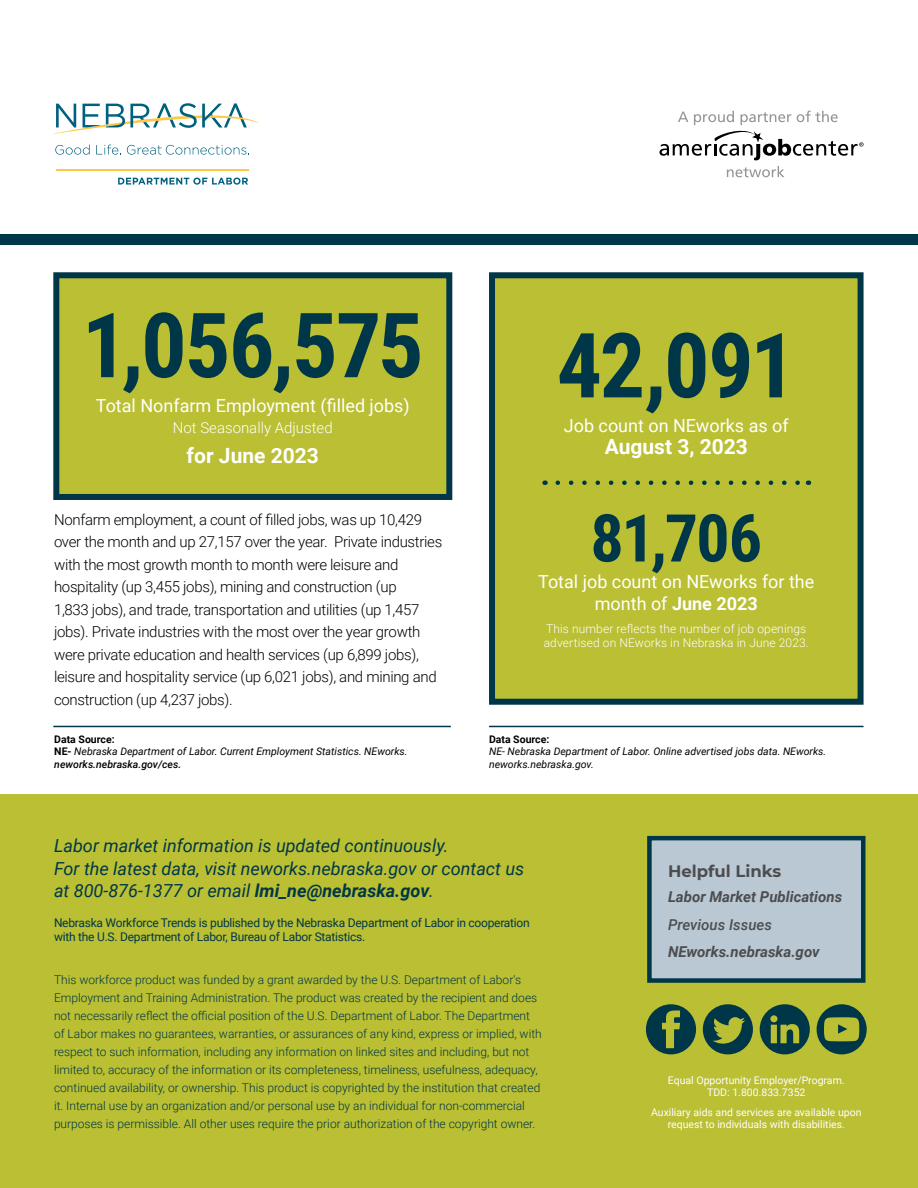
<style>
.page{position:relative;width:918px;height:1188px;background:#fff}
.page>*{position:absolute;margin:0;border:0;box-sizing:border-box;transform-origin:0 0}
.Body{font:700 90px "Roboto Condensed";letter-spacing:-.02em;color:#003748}
.Body-2{font:700 66px "Roboto Condensed";color:#003748}
.Body-3{font:700 21px "Roboto";color:#fff}
.Body-4{font:italic 18px/22.5px "Roboto";color:#003748}
.Body-5{font:18px/21.6px "Roboto";color:#fff;text-align:center}
.t1{font:700 16.5px "Montserrat";color:#4d4d4f}
.Body-6{font:300 15px/22.5px "Roboto";letter-spacing:-.02em;color:#000}
.t2{font:italic 700 15px "Roboto";color:#4d4d4f}
.Body-7{font:300 15px "Roboto";color:#fff}
.t3{font:italic 500 15px "Roboto";color:#4d4d4f}
.t4{font:300 12px/18px "Roboto";color:#003748}
.t5{font:12px/14.4px "Roboto";letter-spacing:-.02em;color:#003748}
.Body-8{font:300 12px/14.4px "Roboto";letter-spacing:.01em;color:#fff}
.Sources{font:italic 10.5px "Roboto";color:#000}
.t6{font:10.5px/12.6px "Roboto";color:#fff;text-align:center}
.Sources-2{font:italic 500 10.5px "Roboto";color:#000}
.Sources-3{font:700 10.5px "Roboto";color:#000}
.s1{font-weight:700;font-style:normal}
.s2{font-weight:700}
</style>
<div class="page">
<hr style="left:56px;top:169px;width:193px;height:1px;background:#ffc843">
<svg style="left:55px;top:145px;width:35px;height:10px"></svg>
<svg style="left:96px;top:145px;width:25px;height:10px"></svg>
<svg style="left:127px;top:145px;width:122px;height:10px"></svg>
<svg style="left:53px;top:103px;width:206px;height:31px"></svg>
<svg style="left:118px;top:178px;width:130px;height:7px"></svg>
<div style="left:0;top:795px;width:918px;height:393px;background:#babf33"></div>
<div style="left:0;top:234px;width:918px;height:11px;background:#003748"></div>
<div style="left:647px;top:836px;width:219px;height:147px;background:#b9c8d3;border:4px solid #003748"></div>
<svg style="left:703px;top:1004px;width:50px;height:50px"></svg>
<svg style="left:817px;top:1004px;width:50px;height:50px"></svg>
<svg style="left:646px;top:1004px;width:50px;height:50px"></svg>
<svg style="left:760px;top:1004px;width:50px;height:50px"></svg>
<div style="left:53px;top:272px;width:399px;height:228px;background:#babf33;border:6px solid #003748"></div>
<hr style="left:53px;top:726px;width:398px;height:1px;background:#003748">
<div style="left:489px;top:272px;width:375px;height:433px;background:#babf33;border:6px solid #003748"></div>
<hr style="left:489px;top:726px;width:375px;height:1px;background:#003748">
<svg style="left:558px;top:480px;width:242px;height:5px"></svg>
<svg style="left:678px;top:112px;width:10px;height:10px"></svg>
<svg style="left:694px;top:111px;width:40px;height:14px"></svg>
<svg style="left:741px;top:112px;width:50px;height:13px"></svg>
<svg style="left:797px;top:111px;width:41px;height:11px"></svg>
<svg style="left:727px;top:166px;width:57px;height:11px"></svg>
<svg style="left:659px;top:131px;width:205px;height:29px"></svg>
<p class="Body" style="left:82px;top:282px;width:343px">1,056,575</p>
<p class="Body-5" style="left:96px;top:394px;width:315px">Total Nonfarm Employment (filled jobs)</p>
<p class="Body-7" style="left:173px;top:417px;width:161px">Not Seasonally Adjusted</p>
<p class="Body-3" style="left:187px;top:440px;width:134px">for June 2023</p>
<p class="Body-6" style="left:54px;top:508px;width:390px">Nonfarm employment, a count of filled jobs, was up 10,429 over the month and up 27,157 over the year. Private industries with the most growth month to month were leisure and hospitality (up 3,455 jobs), mining and construction (up<br>1,833 jobs), and trade, transportation and utilities (up 1,457 jobs). Private industries with the most over the year growth were private education and health services (up 6,899 jobs), leisure and hospitality service (up 6,021 jobs), and mining and construction (up 4,237 jobs).</p>
<p class="Sources-3" style="left:54px;top:732px;width:62px">Data Source:</p>
<p class="Sources" style="left:54px;top:744px;width:355px"><span class="s1">NE-</span> Nebraska Department of Labor. Current Employment Statistics. NEworks.</p>
<p class="Sources-2" style="left:54px;top:757px;width:128px">neworks.nebraska.gov/ces.</p>
<p class="Body" style="left:557px;top:302px;width:241px">42,091</p>
<p class="Body-5" style="left:564px;top:414px;width:226px">Job count on NEworks as of</p>
<p class="Body-3" style="left:605px;top:432px;width:145px">August 3, 2023</p>
<p class="Body-2" style="left:590px;top:492px;width:173px">81,706</p>
<p class="Body-5" style="left:538px;top:571px;width:278px">Total job count on NEworks for the month of <span class="s2">June 2023</span></p>
<p class="Body-8" style="left:544px;top:621px;width:267px">This number reflects the number of job openings advertised on NEworks in Nebraska in June 2023.</p>
<p class="Sources-3" style="left:489px;top:732px;width:62px">Data Source:</p>
<p class="Sources" style="left:489px;top:744px;width:339px">NE- Nebraska Department of Labor. Online advertised jobs data. NEworks.</p>
<p class="Sources" style="left:489px;top:757px;width:106px">neworks.nebraska.gov.</p>
<p class="Body-4" style="left:54px;top:834px;width:472px">Labor market information is updated continuously.<br>For the latest data, visit neworks.nebraska.gov or contact us at 800-876-1377 or email <span class="s2">lmi_ne@nebraska.gov</span>.</p>
<p class="t5" style="left:54px;top:915px;width:477px">Nebraska Workforce Trends is published by the Nebraska Department of Labor in cooperation with the U.S. Department of Labor, Bureau of Labor Statistics.</p>
<p class="t4" style="left:54px;top:971px;width:489px">This workforce product was funded by a grant awarded by the U.S. Department of Labor's Employment and Training Administration. The product was created by the recipient and does not necessarily reflect the official position of the U.S. Department of Labor. The Department of Labor makes no guarantees, warranties, or assurances of any kind, express or implied, with respect to such information, including any information on linked sites and including, but not limited to, accuracy of the information or its completeness, timeliness, usefulness, adequacy, continued availability, or ownership. This product is copyrighted by the institution that created it. Internal use by an organization and/or personal use by an individual for non-commercial purposes is permissible. All other uses require the prior authorization of the copyright owner.</p>
<p class="t1" style="left:668px;top:859px;width:115px">Helpful Links</p>
<p class="t2" style="left:668px;top:886px;width:176px">Labor Market Publications</p>
<p class="t3" style="left:668px;top:914px;width:106px">Previous Issues</p>
<p class="t2" style="left:668px;top:942px;width:153px">NEworks.nebraska.gov</p>
<p class="t6" style="left:668px;top:1073px;width:178px">Equal Opportunity Employer/Program.<br>TDD: 1.800.833.7352</p>
<p class="t6" style="left:651px;top:1105px;width:212px">Auxiliary aids and services are available upon request to individuals with disabilities.</p>
</div>
